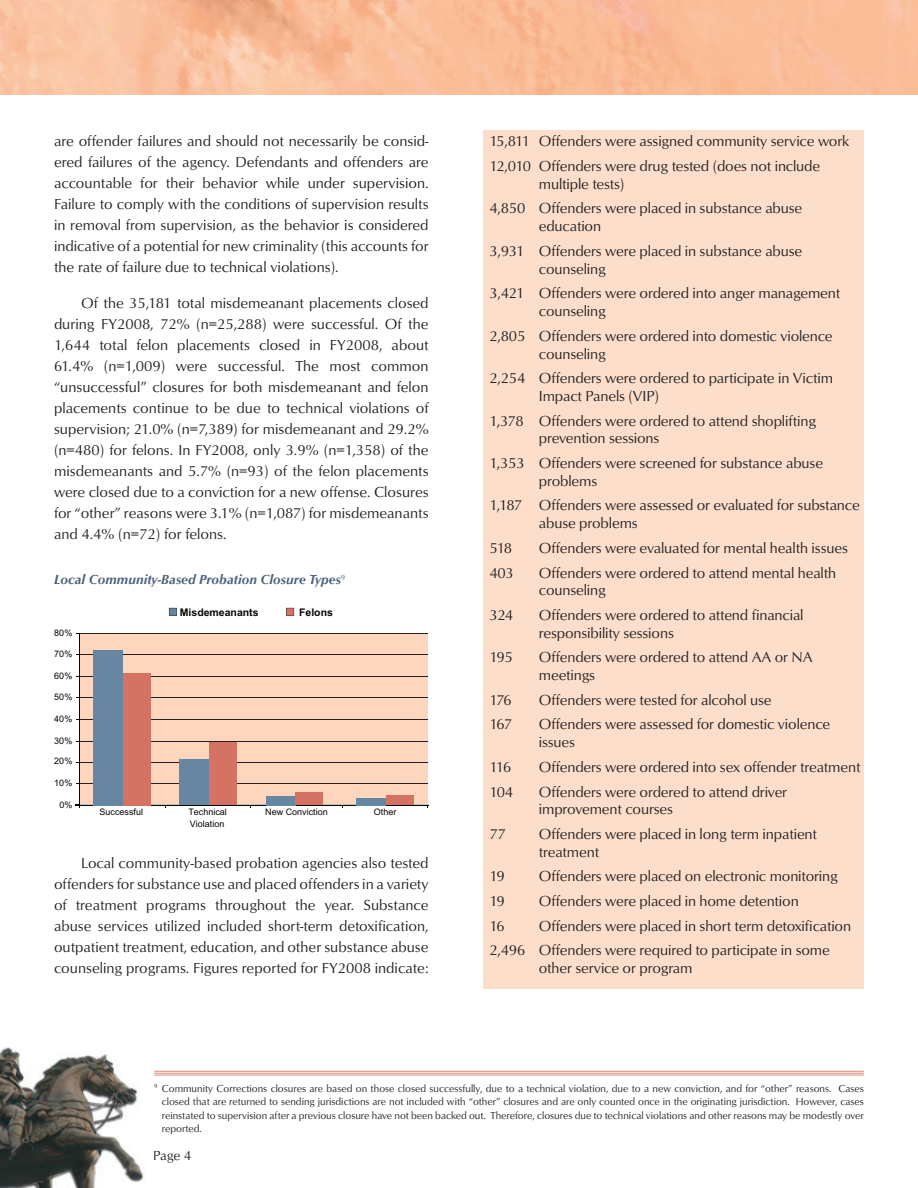
<style>
.page{position:relative;width:918px;height:1188px;background:#fff}
.page>*{position:absolute;margin:0;border:0;box-sizing:border-box;transform-origin:0 0}
.text{font:15px/21px "Opus";color:#231f20;text-align:justify}
.bullets{font:15px/17.9px "Opus";letter-spacing:-.01em;color:#231f20}
.subhead_Charts{font:italic 700 13.5px "Opus";color:#4a607d}
.t1{font:13.5px "Opus";color:#231f20}
.t2{font:10.5px/13.5px "Opus";color:#231f20;text-align:justify}
.t3{font:700 10.5px "Arial";color:#050504}
.t4{font:9px/11.6px "Arial";color:#050504}
</style>
<div class="page">
<img style="left:0;top:0;width:918px;height:94px">
<img style="left:0;top:1048px;width:144px;height:140px">
<hr style="left:154px;top:1071px;width:710px;height:1px;background:#db8a7b">
<hr style="left:154px;top:1073px;width:710px;height:1px;background:#db8a7b">
<hr style="left:154px;top:1075px;width:710px;height:1px;background:#db8a7b">
<div style="left:80px;top:635px;width:348px;height:170px;background:#fdd6bd"></div>
<hr style="left:79px;top:784px;width:349px;height:1px;background:#231f20">
<hr style="left:79px;top:762px;width:349px;height:1px;background:#231f20">
<hr style="left:79px;top:741px;width:349px;height:1px;background:#231f20">
<hr style="left:79px;top:719px;width:349px;height:1px;background:#231f20">
<hr style="left:79px;top:698px;width:349px;height:1px;background:#231f20">
<hr style="left:79px;top:676px;width:349px;height:1px;background:#231f20">
<hr style="left:79px;top:655px;width:349px;height:1px;background:#231f20">
<hr style="left:79px;top:634px;width:349px;height:1px;background:#231f20">
<hr style="left:79px;top:634px;width:1px;height:172px;background:#050504">
<hr style="left:79px;top:805px;width:349px;height:1px;background:#050504">
<div style="left:94px;top:650px;width:29px;height:155px;background:#6686a1"></div>
<div style="left:123px;top:673px;width:28px;height:132px;background:#d47264"></div>
<div style="left:180px;top:760px;width:29px;height:45px;background:#6686a1"></div>
<div style="left:209px;top:743px;width:28px;height:62px;background:#d47264"></div>
<div style="left:266px;top:796px;width:29px;height:9px;background:#6686a1"></div>
<div style="left:295px;top:793px;width:28px;height:12px;background:#d47264"></div>
<div style="left:357px;top:798px;width:29px;height:7px;background:#6686a1"></div>
<div style="left:386px;top:796px;width:28px;height:9px;background:#d47264"></div>
<svg style="left:169px;top:608px;width:8px;height:8px"></svg>
<svg style="left:286px;top:608px;width:8px;height:8px"></svg>
<p class="text" style="left:54px;top:131px;width:376px">are offender failures and should not necessarily be consid&shy;ered failures of the agency. Defendants and offenders are accountable for their behavior while under supervision.<br>Failure to comply with the conditions of supervision results in removal from supervision, as the behavior is considered indicative of a potential for new criminality (this accounts for the rate of failure due to technical violations).</p>
<p class="text" style="left:54px;top:292px;width:376px;text-indent:27px">Of the 35,181 total misdemeanant placements closed during FY2008, 72% (n=25,288) were successful. Of the 1,644 total felon placements closed in FY2008, about 61.4% (n=1,009) were successful. The most common “unsuccessful” closures for both misdemeanant and felon placements continue to be due to technical violations of supervision; 21.0% (n=7,389) for misdemeanant and 29.2% (n=480) for felons. In FY2008, only 3.9% (n=1,358) of the misdemeanants and 5.7% (n=93) of the felon placements were closed due to a conviction for a new offense. Closures for “other” reasons were 3.1% (n=1,087) for misdemeanants and 4.4% (n=72) for felons.</p>
<p class="subhead_Charts" style="left:54px;top:572px;width:293px">Local Community-Based Probation Closure Types<sup>9</sup></p>
<p class="t3" style="left:299px;top:606px;width:35px">Felons</p>
<p class="t3" style="left:180px;top:606px;width:80px">Misdemeanants</p>
<p class="t4" style="left:54px;top:627px;width:20px">80%</p>
<p class="t4" style="left:54px;top:648px;width:20px">70%</p>
<p class="t4" style="left:54px;top:670px;width:20px">60%</p>
<p class="t4" style="left:54px;top:691px;width:20px">50%</p>
<p class="t4" style="left:54px;top:713px;width:20px">40%</p>
<p class="t4" style="left:54px;top:735px;width:20px">30%</p>
<p class="t4" style="left:54px;top:755px;width:20px">20%</p>
<p class="t4" style="left:54px;top:777px;width:20px">10%</p>
<p class="t4" style="left:59px;top:799px;width:15px">0%</p>
<p class="t4" style="left:100px;top:807px;width:45px">Successful</p>
<p class="t4" style="left:188px;top:807px;width:40px">Technical<br>Violation</p>
<p class="t4" style="left:265px;top:807px;width:64px">New Conviction</p>
<p class="t4" style="left:374px;top:807px;width:24px">Other</p>
<p class="text" style="left:54px;top:853px;width:376px;text-indent:27px">Local community-based probation agencies also tested offenders for substance use and placed offenders in a variety of treatment programs throughout the year. Substance abuse services utilized included short-term detoxification, outpatient treatment, education, and other substance abuse counseling programs. Figures reported for FY2008 indicate:</p>
<p class="bullets" style="left:489px;top:132px;width:361px">15,811 Offenders were assigned community service work</p>
<p class="bullets" style="left:539px;top:157px;width:283px;text-indent:-50px">12,010 Offenders were drug tested (does not include multiple tests)</p>
<p class="bullets" style="left:539px;top:199px;width:265px;text-indent:-50px">4,850 Offenders were placed in substance abuse education</p>
<p class="bullets" style="left:539px;top:242px;width:265px;text-indent:-50px">3,931 Offenders were placed in substance abuse counseling</p>
<p class="bullets" style="left:539px;top:284px;width:303px;text-indent:-50px">3,421 Offenders were ordered into anger management counseling</p>
<p class="bullets" style="left:539px;top:327px;width:295px;text-indent:-50px">2,805 Offenders were ordered into domestic violence counseling</p>
<p class="bullets" style="left:539px;top:369px;width:296px;text-indent:-50px">2,254 Offenders were ordered to participate in Victim<br>Impact Panels (VIP)</p>
<p class="bullets" style="left:539px;top:412px;width:279px;text-indent:-50px">1,378 Offenders were ordered to attend shoplifting prevention sessions</p>
<p class="bullets" style="left:539px;top:454px;width:286px;text-indent:-50px">1,353 Offenders were screened for substance abuse problems</p>
<p class="bullets" style="left:539px;top:497px;width:322px;text-indent:-50px">1,187 Offenders were assessed or evaluated for substance abuse problems</p>
<p class="bullets" style="left:489px;top:539px;width:24px">518</p>
<p class="bullets" style="left:539px;top:539px;width:311px">Offenders were evaluated for mental health issues</p>
<p class="bullets" style="left:489px;top:564px;width:26px">403</p>
<p class="bullets" style="left:539px;top:564px;width:299px">Offenders were ordered to attend mental health counseling</p>
<p class="bullets" style="left:489px;top:606px;width:25px">324</p>
<p class="bullets" style="left:539px;top:606px;width:266px">Offenders were ordered to attend financial responsibility sessions</p>
<p class="bullets" style="left:489px;top:648px;width:25px">195</p>
<p class="bullets" style="left:539px;top:648px;width:275px">Offenders were ordered to attend AA or NA meetings</p>
<p class="bullets" style="left:489px;top:691px;width:24px">176</p>
<p class="bullets" style="left:539px;top:691px;width:234px">Offenders were tested for alcohol use</p>
<p class="bullets" style="left:489px;top:716px;width:24px">167</p>
<p class="bullets" style="left:539px;top:716px;width:293px">Offenders were assessed for domestic violence issues</p>
<p class="bullets" style="left:489px;top:758px;width:24px">116</p>
<p class="bullets" style="left:539px;top:758px;width:323px">Offenders were ordered into sex offender treatment</p>
<p class="bullets" style="left:489px;top:783px;width:25px">104</p>
<p class="bullets" style="left:539px;top:783px;width:250px">Offenders were ordered to attend driver improvement courses</p>
<p class="bullets" style="left:489px;top:825px;width:18px">77</p>
<p class="bullets" style="left:539px;top:825px;width:280px">Offenders were placed in long term inpatient treatment</p>
<p class="bullets" style="left:489px;top:867px;width:17px">19</p>
<p class="bullets" style="left:539px;top:867px;width:301px">Offenders were placed on electronic monitoring</p>
<p class="bullets" style="left:489px;top:892px;width:17px">19</p>
<p class="bullets" style="left:539px;top:892px;width:261px">Offenders were placed in home detention</p>
<p class="bullets" style="left:489px;top:917px;width:17px">16</p>
<p class="bullets" style="left:539px;top:917px;width:314px">Offenders were placed in short term detoxification</p>
<p class="bullets" style="left:539px;top:941px;width:293px;text-indent:-50px">2,496 Offenders were required to participate in some other service or program</p>
<p class="t2" style="left:162px;top:1081px;width:704px;text-indent:-8px"><sup>9</sup> Community Corrections closures are based on those closed successfully, due to a technical violation, due to a new conviction, and for “other” reasons. Cases closed that are returned to sending jurisdictions are not included with “other” closures and are only counted once in the originating jurisdiction. However, cases reinstated to supervision after a previous closure have not been backed out. Therefore, closures due to technical violations and other reasons may be modestly over reported.</p>
<p class="t1" style="left:153px;top:1148px;width:40px">Page 4</p>
</div>
